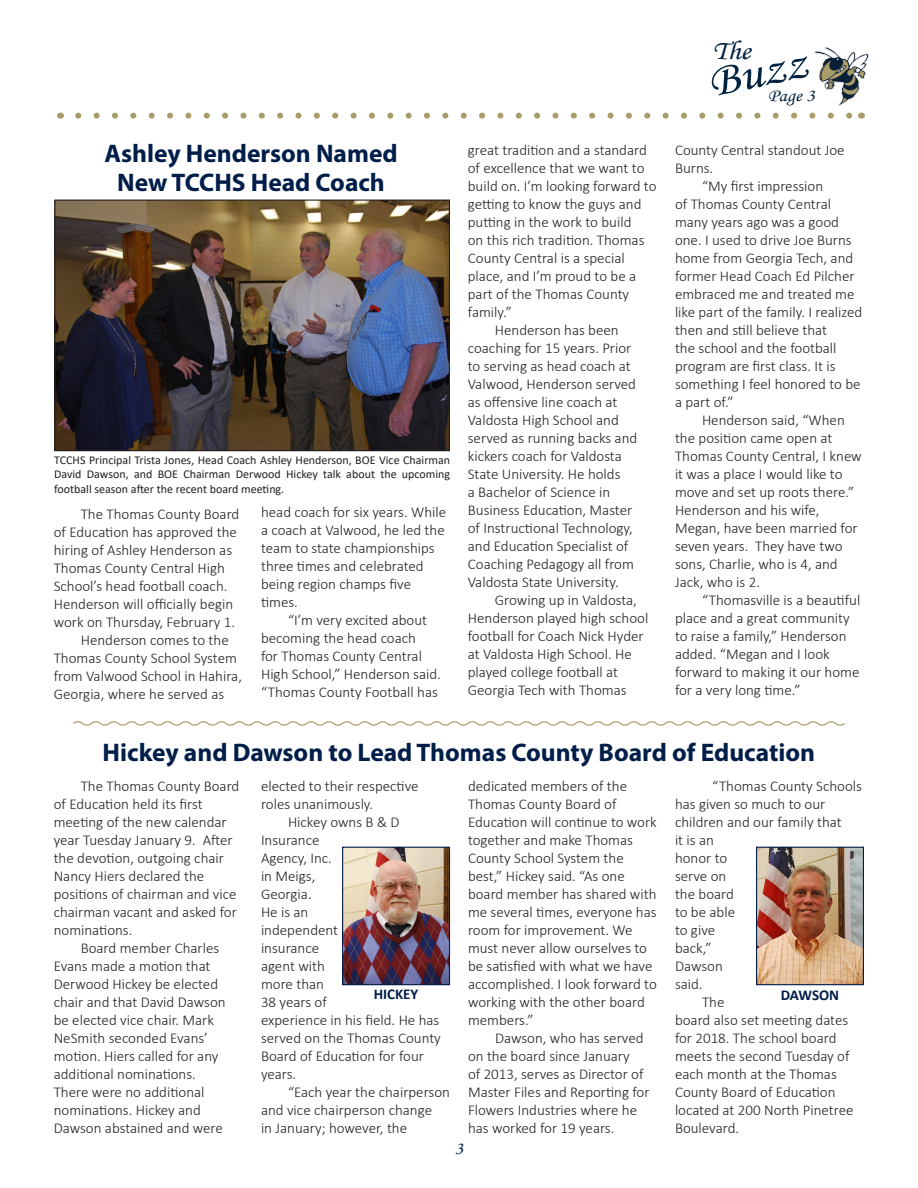
<style>
.page{position:relative;width:918px;height:1188px;background:#fff}
.page>*{position:absolute;margin:0;border:0;box-sizing:border-box;transform-origin:0 0}
.t1{font:46.5px "Monotype Corsiva";color:#002340;scale:1.11 1}
.t2{font:27px "Monotype Corsiva";color:#002340;scale:1.11 1}
.t3{font:700 25.5px "Myriad Pro";color:#001e49}
.t4{font:18px "Monotype Corsiva";color:#002340;scale:1.11 1}
.t5{font:18px "Monotype Corsiva";color:#001e49;scale:1.11 1}
.t6{font:300 15px/18px "Calibri";color:#231f20}
.t7{font:700 15px "Calibri";color:#001e49}
.t8{font:12px/14.4px "Calibri";color:#231f20;text-align:justify}
</style>
<div class="page">
<svg style="left:78px;top:113px;width:774px;height:6px"></svg>
<img style="left:814px;top:48px;width:55px;height:58px">
<img style="left:56px;top:202px;width:392px;height:247px">
<div style="left:54px;top:200px;width:396px;height:251px;border:1px solid #231f20"></div>
<svg style="left:73px;top:721px;width:772px;height:5px"></svg>
<img style="left:758px;top:849px;width:104px;height:134px">
<div style="left:756px;top:847px;width:108px;height:138px;border:1px solid #001e49"></div>
<img style="left:344px;top:849px;width:104px;height:134px">
<div style="left:342px;top:847px;width:108px;height:138px;border:1px solid #001e49"></div>
<p class="t3" style="left:104px;top:137px;width:295px">Ashley Henderson Named</p>
<p class="t3" style="left:117px;top:166px;width:269px">New TCCHS Head Coach</p>
<p class="t8" style="left:54px;top:452px;width:397px">TCCHS Principal Trista Jones, Head Coach Ashley Henderson, BOE Vice Chairman David Dawson, and BOE Chairman Derwood Hickey talk about the upcoming football season after the recent board meeting.</p>
<p class="t6" style="left:54px;top:505px;width:187px;text-indent:27px">The Thomas County Board of Education has approved the hiring of Ashley Henderson as<br>Thomas County Central High<br>School’s head football coach.<br>Henderson will officially begin work on Thursday, February 1.</p>
<p class="t6" style="left:54px;top:631px;width:190px;text-indent:27px">Henderson comes to the<br>Thomas County School System from Valwood School in Hahira,<br>Georgia, where he served as</p>
<p class="t6" style="left:261px;top:503px;width:187px">head coach for six years. While a coach at Valwood, he led the team to state championships three times and celebrated being region champs five times.</p>
<p class="t6" style="left:261px;top:611px;width:181px;text-indent:27px">“I’m very excited about becoming the head coach<br>for Thomas County Central<br>High School,” Henderson said. “Thomas County Football has</p>
<p class="t6" style="left:468px;top:140px;width:190px">great tradition and a standard of excellence that we want to build on. I’m looking forward to getting to know the guys and putting in the work to build<br>on this rich tradition. Thomas<br>County Central is a special place, and I’m proud to be a part of the Thomas County family.”</p>
<p class="t6" style="left:468px;top:320px;width:171px;text-indent:27px">Henderson has been coaching for 15 years. Prior to serving as head coach at<br>Valwood, Henderson served as offensive line coach at<br>Valdosta High School and served as running backs and kickers coach for Valdosta<br>State University. He holds<br>a Bachelor of Science in<br>Business Education, Master of Instructional Technology, and Education Specialist of<br>Coaching Pedagogy all from<br>Valdosta State University.</p>
<p class="t6" style="left:468px;top:590px;width:182px;text-indent:27px">Growing up in Valdosta,<br>Henderson played high school football for Coach Nick Hyder at Valdosta High School. He played college football at<br>Georgia Tech with Thomas</p>
<p class="t2" style="left:712px;top:34px;width:36px">The</p>
<p class="t1" style="left:702px;top:55px;width:92px;rotate:-12deg">Buzz</p>
<p class="t4" style="left:768px;top:85px;width:44px">Page 3</p>
<p class="t6" style="left:675px;top:140px;width:171px">County Central standout Joe<br>Burns.</p>
<p class="t6" style="left:675px;top:176px;width:189px;text-indent:27px">“My first impression<br>of Thomas County Central many years ago was a good one. I used to drive Joe Burns home from Georgia Tech, and former Head Coach Ed Pilcher embraced me and treated me like part of the family. I realized then and still believe that<br>the school and the football program are first class. It is something I feel honored to be a part of.”</p>
<p class="t6" style="left:675px;top:410px;width:188px;text-indent:27px">Henderson said, “When the position came open at<br>Thomas County Central, I knew it was a place I would like to move and set up roots there.”</p>
<p class="t6" style="left:675px;top:500px;width:184px">Henderson and his wife,<br>Megan, have been married for seven years. They have two sons, Charlie, who is 4, and<br>Jack, who is 2.</p>
<p class="t6" style="left:675px;top:590px;width:187px;text-indent:27px">“Thomasville is a beautiful place and a great community to raise a family,” Henderson added. “Megan and I look forward to making it our home for a very long time.”</p>
<p class="t3" style="left:103px;top:736px;width:714px">Hickey and Dawson to Lead Thomas County Board of Education</p>
<p class="t6" style="left:54px;top:777px;width:187px;text-indent:27px">The Thomas County Board of Education held its first meeting of the new calendar year Tuesday January 9. After the devotion, outgoing chair<br>Nancy Hiers declared the positions of chairman and vice chairman vacant and asked for nominations.</p>
<p class="t6" style="left:54px;top:939px;width:173px;text-indent:27px">Board member Charles<br>Evans made a motion that<br>Derwood Hickey be elected chair and that David Dawson be elected vice chair. Mark<br>NeSmith seconded Evans’ motion. Hiers called for any additional nominations.<br>There were no additional nominations. Hickey and<br>Dawson abstained and were</p>
<p class="t6" style="left:468px;top:777px;width:190px">dedicated members of the<br>Thomas County Board of<br>Education will continue to work together and make Thomas<br>County School System the best,” Hickey said. “As one board member has shared with me several times, everyone has room for improvement. We must never allow ourselves to be satisfied with what we have accomplished. I look forward to working with the other board members.”</p>
<p class="t6" style="left:468px;top:1029px;width:183px;text-indent:27px">Dawson, who has served on the board since January<br>of 2013, serves as Director of<br>Master Files and Reporting for<br>Flowers Industries where he has worked for 19 years.</p>
<p class="t6" style="left:675px;top:777px;width:188px;text-indent:37px">“Thomas County Schools has given so much to our children and our family that<br>it is an<br>honor to<br>serve on<br>the board<br>to be able<br>to give<br>back,”<br>Dawson<br>said.</p>
<p class="t6" style="left:675px;top:993px;width:180px;text-indent:27px">The<br>board also set meeting dates for 2018. The school board meets the second Tuesday of each month at the Thomas<br>County Board of Education located at 200 North Pinetree<br>Boulevard.</p>
<p class="t6" style="left:261px;top:777px;width:159px">elected to their respective roles unanimously.</p>
<p class="t6" style="left:261px;top:813px;width:181px;text-indent:27px">Hickey owns B &amp; D<br>Insurance<br>Agency, Inc.<br>in Meigs,<br>Georgia.<br>He is an<br>independent<br>insurance<br>agent with<br>more than<br>38 years of<br>experience in his field. He has served on the Thomas County<br>Board of Education for four years.</p>
<p class="t6" style="left:261px;top:1083px;width:191px;text-indent:27px">“Each year the chairperson and vice chairperson change<br>in January; however, the</p>
<p class="t7" style="left:374px;top:984px;width:46px">HICKEY</p>
<p class="t7" style="left:781px;top:984px;width:60px">DAWSON</p>
<p class="t5" style="left:455px;top:1137px;width:9px">3</p>
</div>
